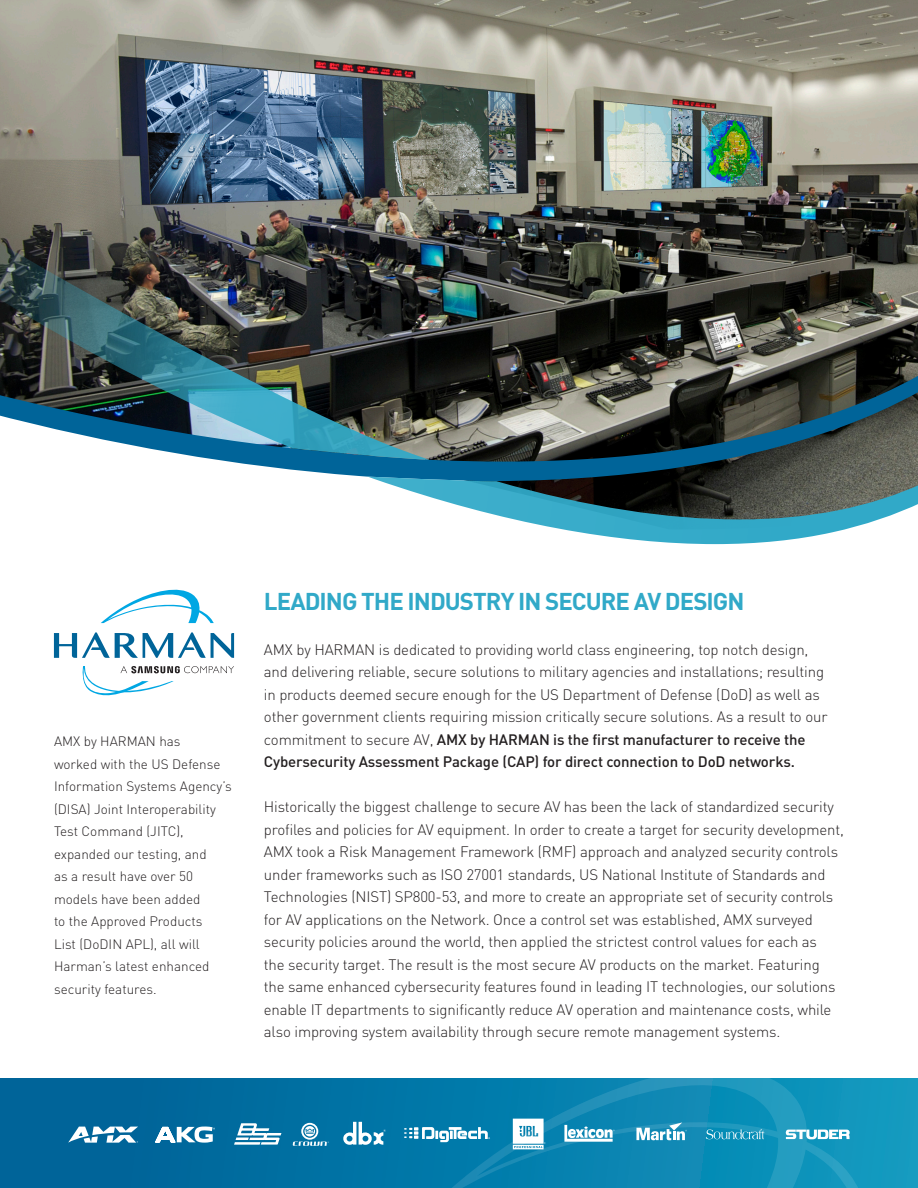
<style>
.page{position:relative;width:918px;height:1188px;background:#fff}
.page>*{position:absolute;margin:0;border:0;box-sizing:border-box;transform-origin:0 0}
.t1{font:700 24px "DIN";letter-spacing:-.04em;color:#31a9c8}
.t2{font:300 15px/22.5px "DIN";letter-spacing:-.01em;color:#231f20}
.t3{font:300 13.5px/22.5px "DIN";color:#231f20}
.t4{font:300 2.55px "Helvetica Neue";color:#231f20}
.t5{font:300 2.55px "Helvetica Neue";color:#806f5c}
.s1{color:#806f5c}
.s2{font-weight:500}
</style>
<div class="page">
<img style="left:0;top:0;width:918px;height:235px">
<svg style="left:0;top:1078px;width:918px;height:110px;background:#0271a2"></svg>
<svg style="left:155px;top:1126px;width:60px;height:17px"></svg>
<svg style="left:68px;top:1127px;width:70px;height:16px"></svg>
<svg style="left:234px;top:1123px;width:47px;height:22px"></svg>
<svg style="left:343px;top:1122px;width:43px;height:23px"></svg>
<svg style="left:293px;top:1123px;width:36px;height:23px"></svg>
<svg style="left:404px;top:1127px;width:48px;height:15px"></svg>
<svg style="left:452px;top:1078px;width:406px;height:110px;background:#1a90b8"></svg>
<img style="left:0;top:235px;width:918px;height:309px">
<svg style="left:101px;top:590px;width:113px;height:33px"></svg>
<svg style="left:54px;top:632px;width:180px;height:26px"></svg>
<svg style="left:82px;top:666px;width:152px;height:30px"></svg>
<p class="t3" style="left:54px;top:730px;width:179px">AMX by HARMAN has<br>worked with the US Defense<br>Information Systems Agency’s (DISA) Joint Interoperability<br>Test Command (JITC), expanded our testing, and<br>as a result have over 50 models have been added<br>to the Approved Products<br>List (DoDIN APL), all will<br>Harman’s latest enhanced security features.</p>
<p class="t4" style="left:123px;top:738px;width:22px"><span class="s1">DATE:</span> 04.13.2017</p>
<p class="t5" style="left:149px;top:738px;width:11px">JOB Nº:</p>
<p class="t4" style="left:123px;top:744px;width:65px"><span class="s1">FILE NAME:</span> Harman Primary Corporate Logo CMYK.eps</p>
<p class="t1" style="left:264px;top:585px;width:482px">LEADING THE INDUSTRY IN SECURE AV DESIGN</p>
<p class="t2" style="left:264px;top:638px;width:565px">AMX by HARMAN is dedicated to providing world class engineering, top notch design, and delivering reliable, secure solutions to military agencies and installations; resulting in products deemed secure enough for the US Department of Defense (DoD) as well as other government clients requiring mission critically secure solutions. As a result to our commitment to secure AV, <span class="s2">AMX by HARMAN is the first manufacturer to receive the Cybersecurity Assessment Package (CAP) for direct connection to DoD networks.</span></p>
<p class="t2" style="left:264px;top:795px;width:582px">Historically the biggest challenge to secure AV has been the lack of standardized security profiles and policies for AV equipment. In order to create a target for security development, AMX took a Risk Management Framework (RMF) approach and analyzed security controls under frameworks such as ISO 27001 standards, US National Institute of Standards and Technologies (NIST) SP800-53, and more to create an appropriate set of security controls for AV applications on the Network. Once a control set was established, AMX surveyed security policies around the world, then applied the strictest control values for each as<br>the security target. The result is the most secure AV products on the market. Featuring the same enhanced cybersecurity features found in leading IT technologies, our solutions enable IT departments to significantly reduce AV operation and maintenance costs, while also improving system availability through secure remote management systems.</p>
</div>
